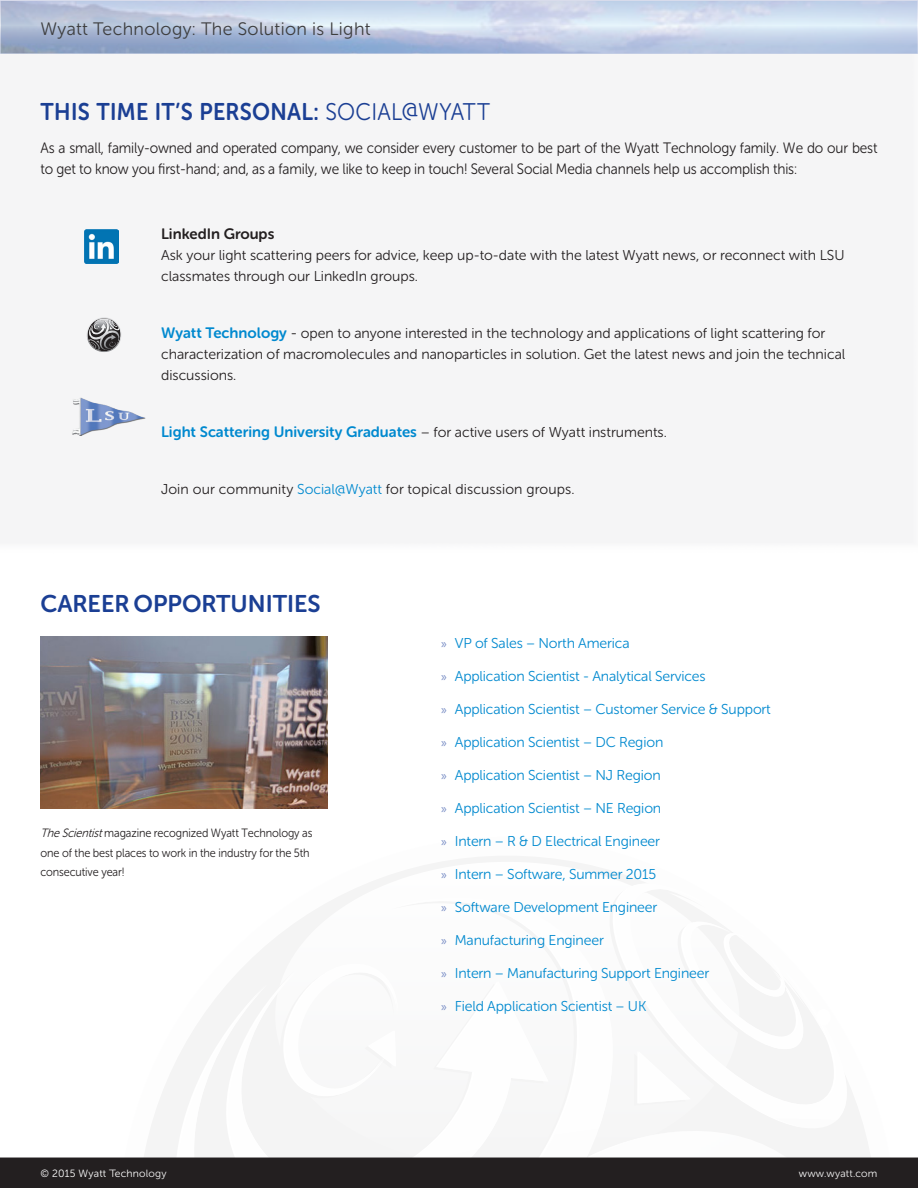
<style>
.page{position:relative;width:918px;height:1188px;background:#fff}
.page>*{position:absolute;margin:0;border:0;box-sizing:border-box;transform-origin:0 0}
.Wyatt_Blue_14_Bold{font:24px "Museo Sans Rounded 700";color:#1b3f94;scale:.92 1}
.Wyatt_Blue_14_Bold-2{font:24px "Museo Sans Rounded 700";color:#1b3f94}
.t1{font:18px "Museo Sans Rounded 300";letter-spacing:.02em;color:#3e3e3f}
.Wyatt_Blue_14_Bold-3{font:15px/21px "Museo Sans Rounded 300";letter-spacing:-.01em;color:#231f20;scale:.92 1}
.t2{font:15px "Museo Sans Rounded 700";color:#0089cf}
.t3{font:15px "Museo Sans Rounded 700";color:#231f20}
.t4{font:14.25px/21px "Museo Sans Rounded 300";color:#231f20}
.t5{font:14.25px "Museo Sans Rounded 300";letter-spacing:-.01em;color:#0089cf}
.Featured_Body_Text{font:12px/19.5px "Museo Sans Rounded 300";letter-spacing:-.01em;color:#231f20;scale:.92 1}
.t6{font:10.5px "Museo Sans Rounded 300";letter-spacing:.02em;color:#fff}
.s1{font-family:"Museo Sans Rounded 300"}
.s2{font-family:"Museo Sans Rounded 700";font-size:15px;color:#0089cf}
.s3{font-size:15px}
.s4{font-family:"Museo Sans Rounded 300";font-size:14.25px;color:#231f20}
.s5{color:#0089cf}
.s6{font-style:italic}
.s7{font-family:"Myriad Pro";font-size:13.5px;color:#768bc4}
</style>
<div class="page">
<svg style="left:0;top:0;width:918px;height:53px;background:#becbe3"></svg>
<div style="left:0;top:1158px;width:918px;height:30px;background:#231f20"></div>
<div style="left:0;top:54px;width:918px;height:500px;background:#f5f5f6"></div>
<img style="left:118px;top:856px;width:778px;height:332px">
<svg style="left:144px;top:880px;width:728px;height:308px"></svg>
<svg style="left:147px;top:883px;width:707px;height:305px"></svg>
<img style="left:84px;top:230px;width:34px;height:34px">
<img style="left:87px;top:317px;width:23px;height:35px">
<svg style="left:88px;top:318px;width:33px;height:33px"></svg>
<img style="left:72px;top:397px;width:74px;height:38px">
<div style="left:816px;top:1009px;width:15px;height:17px;background:#fff;border-radius:50%"></div>
<div style="left:812px;top:936px;width:30px;height:36px;background:#fff;border-radius:50%"></div>
<img style="left:40px;top:636px;width:287px;height:173px">
<p class="t1" style="left:40px;top:19px;width:332px">Wyatt Technology: The Solution is Light</p>
<p class="Wyatt_Blue_14_Bold" style="left:40px;top:98px;width:490px">THIS TIME IT’S PERSONAL: <span class="s1">SOCIAL@WYATT</span></p>
<p class="Wyatt_Blue_14_Bold-3" style="left:40px;top:137px;width:911px">As a small, family-owned and operated company, we consider every customer to be part of the Wyatt Technology family. We do our best to get to know you first-hand; and, as a family, we like to keep in touch! Several Social Media channels help us accomplish this:</p>
<p class="t3" style="left:161px;top:226px;width:115px">LinkedIn Groups</p>
<p class="t4" style="left:161px;top:245px;width:685px">Ask your light scattering peers for advice, keep up-to-date with the latest Wyatt news, or reconnect with LSU classmates through our LinkedIn groups.</p>
<p class="t4" style="left:161px;top:323px;width:686px"><span class="s2">Wyatt Technology</span> <span class="s3">-</span> open to anyone interested in the technology and applications of light scattering for characterization of macromolecules and nanoparticles in solution. Get the latest news and join the technical discussions.</p>
<p class="t2" style="left:161px;top:424px;width:507px">Light Scattering University Graduates <span class="s4">– for active users of Wyatt instruments.</span></p>
<p class="t4" style="left:161px;top:479px;width:415px">Join our community <span class="s5">Social@Wyatt</span> for topical discussion groups.</p>
<p class="Wyatt_Blue_14_Bold-2" style="left:40px;top:591px;width:282px">CAREER OPPORTUNITIES</p>
<p class="Featured_Body_Text" style="left:40px;top:823px;width:297px"><span class="s6">TheScientist</span>magazine recognized Wyatt Technology as one of the best places to work in the industry for the 5th consecutive year!</p>
<p class="t5" style="left:441px;top:635px;width:190px"><span class="s7">»</span> VP of Sales – North America</p>
<p class="t5" style="left:441px;top:668px;width:266px"><span class="s7">»</span> Application Scientist - Analytical Services</p>
<p class="t5" style="left:441px;top:701px;width:331px"><span class="s7">»</span> Application Scientist – Customer Service &amp; Support</p>
<p class="t5" style="left:441px;top:734px;width:224px"><span class="s7">»</span> Application Scientist – DC Region</p>
<p class="t5" style="left:441px;top:767px;width:221px"><span class="s7">»</span> Application Scientist – NJ Region</p>
<p class="t5" style="left:441px;top:800px;width:221px"><span class="s7">»</span> Application Scientist – NE Region</p>
<p class="t5" style="left:441px;top:833px;width:220px"><span class="s7">»</span> Intern – R &amp; D Electrical Engineer</p>
<p class="t5" style="left:441px;top:866px;width:216px"><span class="s7">»</span> Intern – Software, Summer 2015</p>
<p class="t5" style="left:441px;top:899px;width:217px"><span class="s7">»</span> Software Development Engineer</p>
<p class="t5" style="left:441px;top:932px;width:164px"><span class="s7">»</span> Manufacturing Engineer</p>
<p class="t5" style="left:441px;top:965px;width:269px"><span class="s7">»</span> Intern – Manufacturing Support Engineer</p>
<p class="t5" style="left:441px;top:998px;width:207px"><span class="s7">»</span> Field Application Scientist – UK</p>
<p class="t6" style="left:40px;top:1168px;width:128px">© 2015 Wyatt Technology</p>
<p class="t6" style="left:799px;top:1168px;width:80px">www.wyatt.com</p>
</div>
